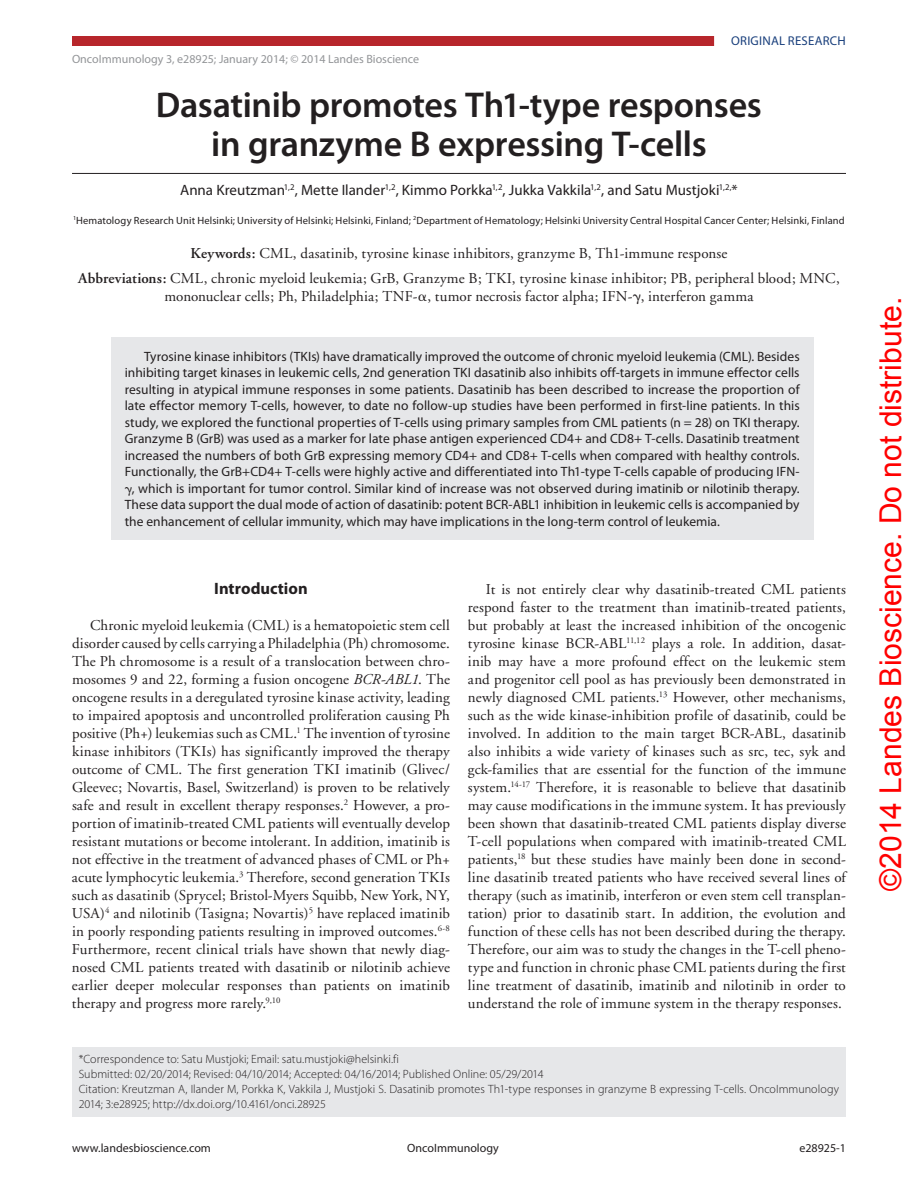
<style>
.page{position:relative;width:918px;height:1188px;background:#fff}
.page>*{position:absolute;margin:0;border:0;box-sizing:border-box;transform-origin:0 0}
.t1{font:600 36px/39px "Myriad Pro";letter-spacing:-.01em;color:#231f20;text-align:center}
.t2{font:30.15px "Arial";color:#f00}
.t3{font:700 16.5px "Myriad Pro";color:#231f20}
.t4{font:15px/18px "Adobe Garamond";letter-spacing:.01em;color:#231f20;text-align:justify}
.t5{font:15px "Myriad Pro";color:#231f20}
.t6{font:13.5px/16.5px "Myriad Pro";letter-spacing:.005em;color:#231f20;text-align:justify}
.t7{font:12.75px "Myriad Pro";letter-spacing:.02em;color:#193f7c}
.t8{font:300 12px/15px "Myriad Pro";letter-spacing:.005em;color:#231f20}
.t9{font:12px "Myriad Pro";color:#939598}
.t10{font:12px "Myriad Pro";color:#231f20}
.t11{font:10.5px "Myriad Pro";letter-spacing:.015em;color:#231f20}
.s1{font-weight:600}
.s2{font-family:"Universal Std Greekw Math Pi"}
.s3{font-style:italic}
</style>
<div class="page">
<div style="left:72px;top:36px;width:774px;height:10px;background:#b7262b"></div>
<svg style="left:714px;top:36px;width:132px;height:10px"></svg>
<div style="left:72px;top:1048px;width:774px;height:69px;background:#e6e7e9"></div>
<hr style="left:72px;top:173px;width:774px;height:1px;background:#231f20">
<div style="left:111px;top:337px;width:702px;height:203px;background:#e6e7e9"></div>
<p class="t9" style="left:72px;top:52px;width:349px">OncoI mmunology 3, e28925; January 2014; © 2014 Landes Bioscience</p>
<p class="t7" style="left:731px;top:33px;width:116px">Original Research</p>
<h1 class="t1" style="left:156px;top:85px;width:608px">Dasatinib promotes Th1-type responses in granzyme B expressing T-cells</h1>
<p class="t5" style="left:180px;top:181px;width:559px">Anna Kreutzman<sup>1,2</sup>, Mette Ilander<sup>1,2</sup>, Kimmo Porkka<sup>1,2</sup>, Jukka Vakkila<sup>1,2</sup>, and Satu Mustjoki<sup>1,2,</sup>*</p>
<p class="t11" style="left:73px;top:214px;width:773px"><sup>1</sup>Hematology Research Unit Helsinki; University of Helsinki; Helsinki, Finland; <sup>2</sup>Department of Hematology; Helsinki University Central Hospital Cancer Center; Helsinki, Finland</p>
<p class="t4" style="left:78px;top:241px;width:763px;line-height:24.8px;text-align:center"><span class="s1">Keywords:</span> CML, dasatinib, tyrosine kinase inhibitors, granzyme B, Th1-immune response<br><span class="s1">Abbreviations:</span> CML, chronic myeloid leukemia; GrB, Granzyme B; TKI, tyrosine kinase inhibitor; PB, peripheral blood; MNC,</p>
<p class="t4" style="left:164px;top:287px;width:591px">mononuclear cells; Ph, Philadelphia; TNF-<span class="s2">α</span>, tumor necrosis factor alpha; IFN-<span class="s2">γ</span>, interferon gamma</p>
<p class="t6" style="left:125px;top:348px;width:677px;text-indent:20px">Tyrosine kinase inhibitors (TKIs) have dramatically improved the outcome of chronic myeloid leukemia (CML). Besides inhibiting target kinases in leukemic cells, 2nd generation TKI dasatinib also inhibits off-targets in immune effector cells resulting in atypical immune responses in some patients. Dasatinib has been described to increase the proportion of late effector memory T-cells, however, to date no follow-up studies have been performed in first-line patients. In this study, we explored the functional properties of T-cells using primary samples from CML patients (n = 28) on TKI therapy.<br>Granzyme B (GrB) was used as a marker for late phase antigen experienced CD4+ and CD8+ T-cells. Dasatinib treatment increased the numbers of both GrB expressing memory CD4+ and CD8+ T-cells when compared with healthy controls.<br>Functionally, the GrB+CD4+ T-cells were highly active and differentiated into Th1-type T-cells capable of producing I FN - <span class="s2">γ</span>, which is important for tumor control. Similar kind of increase was not observed during imatinib or nilotinib therapy.<br>These data support the dual mode of action of dasatinib: potent BCR -ABL1 inhibition in leukemic cells is accompanied by the enhancement of cellular immunity, which may have implications in the long-term control of leukemia.</p>
<p class="t3" style="left:214px;top:578px;width:95px">Introduction</p>
<p class="t4" style="left:72px;top:617px;width:380px;text-indent:18px">Chronic myeloid leukemia (CML) is a hematopoietic stem cell disorder caused by cells carrying a Philadelphia (Ph) chromosome.<br>The Ph chromosome is a result of a translocation between chro&shy;mosomes 9 and 22, forming a fusion oncogene <span class="s3">BCR-ABL1</span>. The oncogene results in a deregulated tyrosine kinase activity, leading to impaired apoptosis and uncontrolled proliferation causing Ph positive (Ph+) leukemias such as CML.<sup>1</sup> The invention of tyrosine kinase inhibitors (TKIs) has significantly improved the therapy outcome of CML. The first generation TKI imatinib (Glivec/ Gleevec; Novartis, Basel, Switzerland) is proven to be relatively safe and result in excellent therapy responses.<sup>2</sup> However, a pro&shy;portion of imatinib-treated CML patients will eventually develop resistant mutations or become intolerant. In addition, imatinib is not effective in the treatment of advanced phases of CML or Ph+ acute lymphocytic leukemia.<sup>3</sup> Therefore, second generation TKIs such as dasatinib (Sprycel; Bristol-Myers Squibb, New York, NY, USA)<sup>4</sup> and nilotinib (Tasigna; Novartis)<sup>5</sup> have replaced imatinib in poorly responding patients resulting in improved outcomes.<sup>6-8<br></sup>Furthermore, recent clinical trials have shown that newly diag&shy;nosed CML patients treated with dasatinib or nilotinib achieve earlier deeper molecular responses than patients on imatinib therapy and progress more rarely.<sup>9,10</sup></p>
<p class="t4" style="left:468px;top:581px;width:379px;text-indent:18px">It is not entirely clear why dasatinib-treated CML patients respond faster to the treatment than imatinib-treated patients, but probably at least the increased inhibition of the oncogenic tyrosine kinase BCR-ABL<sup>11,12</sup> plays a role. In addition, dasat&shy;inib may have a more profound effect on the leukemic stem and progenitor cell pool as has previously been demonstrated in newly diagnosed CML patients.<sup>13</sup> However, other mechanisms, such as the wide kinase-inhibition profile of dasatinib, could be involved. In addition to the main target BCR-ABL, dasatinib also inhibits a wide variety of kinases such as src, tec, syk and gck-families that are essential for the function of the immune system.<sup>14-17</sup> Therefore, it is reasonable to believe that dasatinib may cause modifications in the immune system. It has previously been shown that dasatinib-treated CML patients display diverse T-cell populations when compared with imatinib-treated CML patients,<sup>18</sup> but these studies have mainly been done in second&shy;line dasatinib treated patients who have received several lines of therapy (such as imatinib, interferon or even stem cell transplan&shy;tation) prior to dasatinib start. In addition, the evolution and function of these cells has not been described during the therapy.<br>Therefore, our aim was to study the changes in the T-cell pheno&shy;type and function in chronic phase CML patients during the first line treatment of dasatinib, imatinib and nilotinib in order to understand the role of immune system in the therapy responses.</p>
<p class="t8" style="left:79px;top:1052px;width:762px">*Correspondence to: Satu Mustjoki; Email: satu.mustjoki@helsinki.fi<br>Submitted: 02/20/2014; Revised: 04/10/2014; Accepted: 04/16/2014; Published Online: 05/29/2014<br>Citation: Kreutzman A, Ilander M, Porkka K, Vakkila J, Mustjoki S. Dasatinib promotes Th1-type responses in granzyme B expressing T-cells. OncoImmunology 2014; 3:e28925; http://dx.doi.org/10.4161/onci.28925</p>
<p class="t10" style="left:72px;top:1141px;width:140px">www.landesbioscience.com</p>
<p class="t10" style="left:407px;top:1141px;width:93px">OncoI mmunology</p>
<p class="t10" style="left:799px;top:1141px;width:48px">e28925-1</p>
<h2 class="t2" style="left:871px;top:891px;width:595px;rotate:-90deg">©2014 Landes Bioscience. Do not distribute.</h2>
</div>
